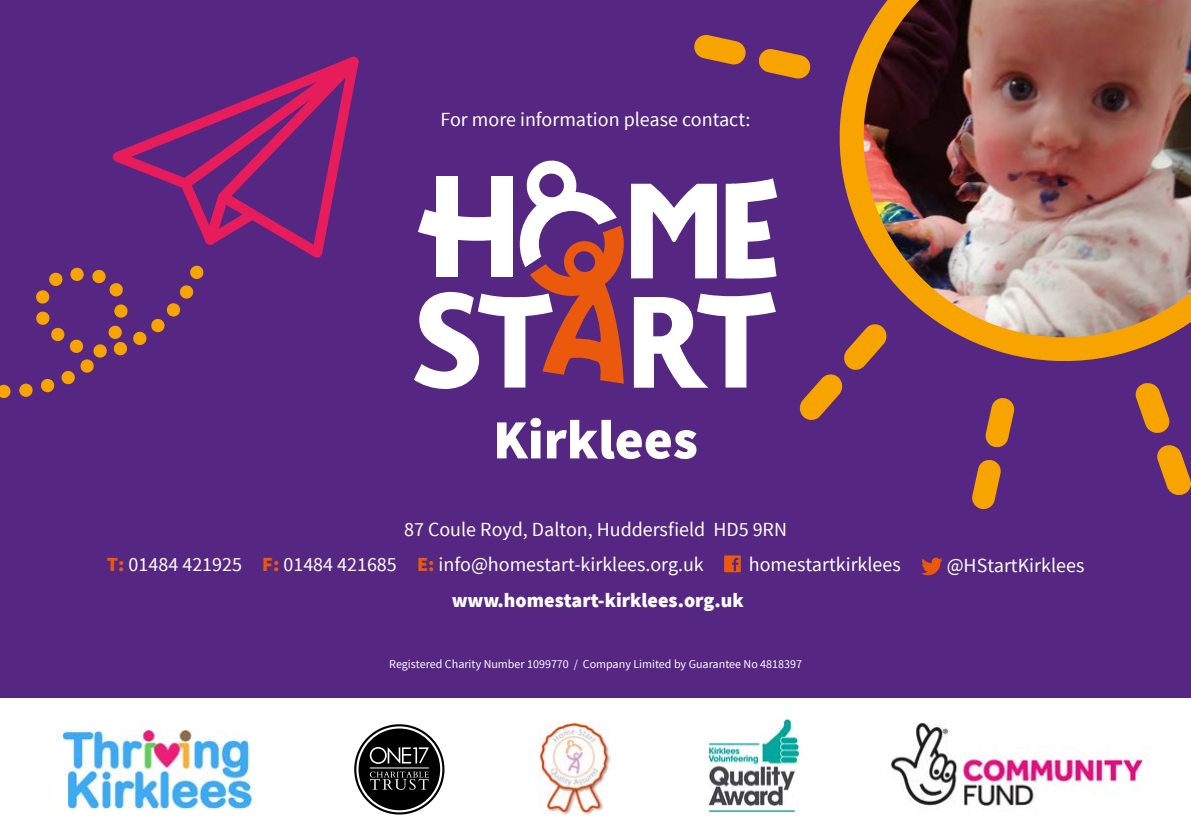
<style>
.page{position:relative;width:1191px;height:840px;background:#fff}
.page>*{position:absolute;margin:0;border:0;box-sizing:border-box;transform-origin:0 0}
.t1{font:900 55.2px "Source Sans Pro";color:#fff}
.t2{font:20px/35.4px "Source Sans Pro";color:#fff}
.t3{font:900 20px "Source Sans Pro";color:#fff}
.t4{font:12px "Source Sans Pro";color:#fff}
.s1{font-weight:900;color:#ea580c}
</style>
<div class="page">
<div style="left:0;top:0;width:1191px;height:839px;background:#552682"></div>
<div style="left:0;top:698px;width:1191px;height:141px;background:#fff"></div>
<svg style="left:725px;top:178px;width:52px;height:101px"></svg>
<svg style="left:631px;top:184px;width:86px;height:94px"></svg>
<svg style="left:634px;top:292px;width:142px;height:95px"></svg>
<svg style="left:414px;top:160px;width:210px;height:229px"></svg>
<div style="left:436px;top:176px;width:22px;height:101px;background:#fff"></div>
<div style="left:491px;top:176px;width:22px;height:101px;background:#fff"></div>
<svg style="left:724px;top:555px;width:17px;height:17px"></svg>
<svg style="left:921px;top:557px;width:21px;height:18px"></svg>
<img style="left:708px;top:719px;width:91px;height:92px">
<svg style="left:354px;top:724px;width:90px;height:90px"></svg>
<img style="left:60px;top:729px;width:195px;height:79px">
<img style="left:538px;top:722px;width:72px;height:92px">
<svg style="left:113px;top:56px;width:246px;height:201px"></svg>
<svg style="left:0;top:265px;width:204px;height:133px"></svg>
<svg style="left:694px;top:35px;width:117px;height:44px"></svg>
<svg style="left:799px;top:367px;width:64px;height:53px"></svg>
<svg style="left:972px;top:398px;width:43px;height:111px"></svg>
<svg style="left:1135px;top:383px;width:56px;height:112px"></svg>
<svg style="left:839px;top:49px;width:314px;height:318px"></svg>
<img style="left:858px;top:0;width:333px;height:339px">
<img style="left:891px;top:722px;width:255px;height:85px">
<p class="t2" style="left:440px;top:102px;width:311px">For more information please contact:</p>
<h1 class="t1" style="left:493px;top:404px;width:206px">Kirklees</h1>
<p class="t2" style="left:107px;top:511px;width:682px;text-indent:297px">87 Coule Royd, Dalton, Huddersfield HD5 9RN<br><span class="s1">T:</span> 01484 421925 <span class="s1">F:</span> 01484 421685 <span class="s1">E:</span> info@homestart-kirklees.org.uk</p>
<p class="t2" style="left:749px;top:547px;width:153px">homestartkirklees</p>
<p class="t2" style="left:946px;top:548px;width:139px">@HStartKirklees</p>
<p class="t3" style="left:452px;top:586px;width:293px">www.homestart-kirklees.org.uk</p>
<p class="t4" style="left:389px;top:656px;width:414px">Registered Charity Number 1099770 / Company Limited by Guarantee No 4818397</p>
</div>
